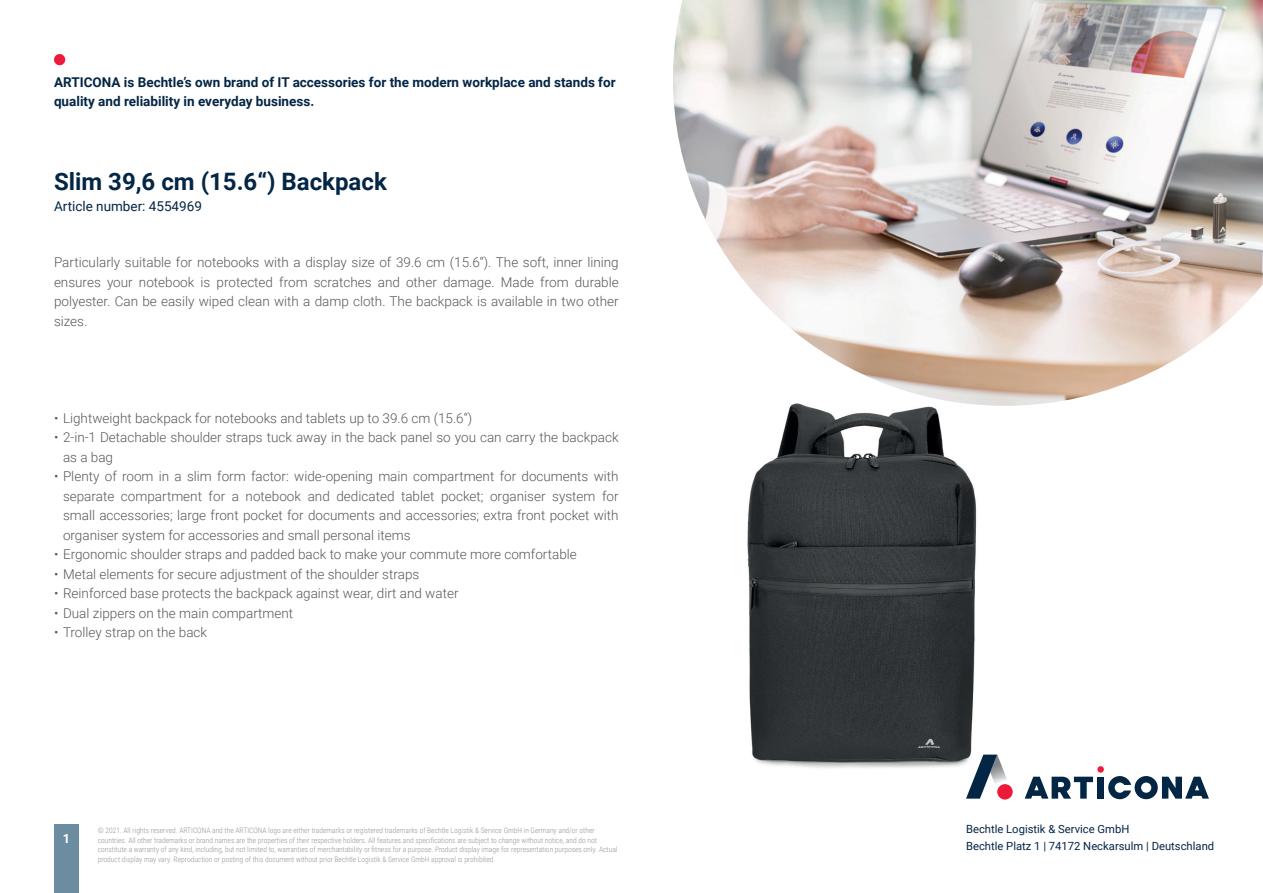
<style>
.page{position:relative;width:1263px;height:893px;background:#fff}
.page>*{position:absolute;margin:0;border:0;box-sizing:border-box;transform-origin:0 0}
.t1{font:700 24px "Roboto";color:#042645}
.t2{font:300 13.5px/19.5px "Roboto";color:#57585a;text-align:justify}
.t3{font:700 13.5px/19.5px "Roboto";color:#042645}
.t4{font:13.5px "Roboto";color:#042645}
.t5{font:700 12.75px "Roboto";color:#fff}
.t6{font:11.25px/16.5px "Roboto";color:#042645}
.t7{font:300 7.5px/9.8px "Roboto Condensed";color:#939598}
</style>
<div class="page">
<img style="left:747px;top:406px;width:293px;height:371px">
<div style="left:54px;top:825px;width:25px;height:68px;background:#6b8ca1"></div>
<div style="left:54px;top:54px;width:11px;height:11px;background:#ed1a3a;border-radius:50%"></div>
<div style="left:1097px;top:766px;width:7px;height:7px;background:#ed1a3a;border-radius:50%"></div>
<svg style="left:1025px;top:777px;width:68px;height:22px"></svg>
<div style="left:1097px;top:777px;width:7px;height:22px;background:#042645"></div>
<svg style="left:1108px;top:776px;width:101px;height:23px"></svg>
<img style="left:997px;top:780px;width:16px;height:19px">
<img style="left:997px;top:755px;width:10px;height:25px">
<svg style="left:966px;top:755px;width:31px;height:44px"></svg>
<div style="left:997px;top:784px;width:16px;height:15px;background:#ed1a3a;border-radius:50%"></div>
<img style="left:673px;top:0;width:590px;height:406px">
<p class="t3" style="left:54px;top:72px;width:563px">ARTICONA is Bechtle’s own brand of IT accessories for the modern workplace and stands for quality and reliability in everyday business.</p>
<h1 class="t1" style="left:54px;top:165px;width:334px">Slim 39,6 cm (15.6“) Backpack</h1>
<p class="t4" style="left:54px;top:197px;width:149px">Article number: 4554969</p>
<p class="t2" style="left:54px;top:252px;width:566px">Particularly suitable for notebooks with a display size of 39.6 cm (15.6“). The soft, inner lining ensures your notebook is protected from scratches and other damage. Made from durable polyester. Can be easily wiped clean with a damp cloth. The backpack is available in two other sizes.</p>
<p class="t2" style="left:54px;top:408px;width:420px">• Lightweight backpack for notebooks and tablets up to 39.6 cm (15.6“)</p>
<p class="t2" style="left:63px;top:427px;width:557px;text-indent:-9px">• 2-in-1 Detachable shoulder straps tuck away in the back panel so you can carry the backpack as a bag</p>
<p class="t2" style="left:63px;top:466px;width:557px;text-indent:-9px">• Plenty of room in a slim form factor: wide-opening main compartment for documents with separate compartment for a notebook and dedicated tablet pocket; organiser system for small accessories; large front pocket for documents and accessories; extra front pocket with organiser system for accessories and small personal items</p>
<p class="t2" style="left:54px;top:544px;width:524px">• Ergonomic shoulder straps and padded back to make your commute more comfortable</p>
<p class="t2" style="left:54px;top:564px;width:367px">• Metal elements for secure adjustment of the shoulder straps</p>
<p class="t2" style="left:54px;top:583px;width:406px">• Reinforced base protects the backpack against wear, dirt and water</p>
<p class="t2" style="left:54px;top:602px;width:241px">• Dual zippers on the main compartment</p>
<p class="t2" style="left:54px;top:622px;width:155px">• Trolley strap on the back</p>
<p class="t5" style="left:63px;top:829px;width:9px">1</p>
<p class="t6" style="left:966px;top:821px;width:250px">Bechtle Logistik &amp; Service GmbH<br>Bechtle Platz 1 | 74172 Neckarsulm | Deutschland</p>
<p class="t7" style="left:98px;top:825px;width:521px">© 2021. All rights reserved. ARTICONA and the ARTICONA logo are either trademarks or registered trademarks of Bechtle Logistik &amp; Service GmbH in Germany and/or other countries. All other trademarks or brand names are the properties of their respective holders. All features and specifications are subject to change without notice, and do not constitute a warranty of any kind, including, but not limited to, warranties of merchantability or fitness for a purpose. Product display image for representation purposes only. Actual product display may vary. Reproduction or posting of this document without prior Bechtle Logistik &amp; Service GmbH approval is prohibited.</p>
</div>
